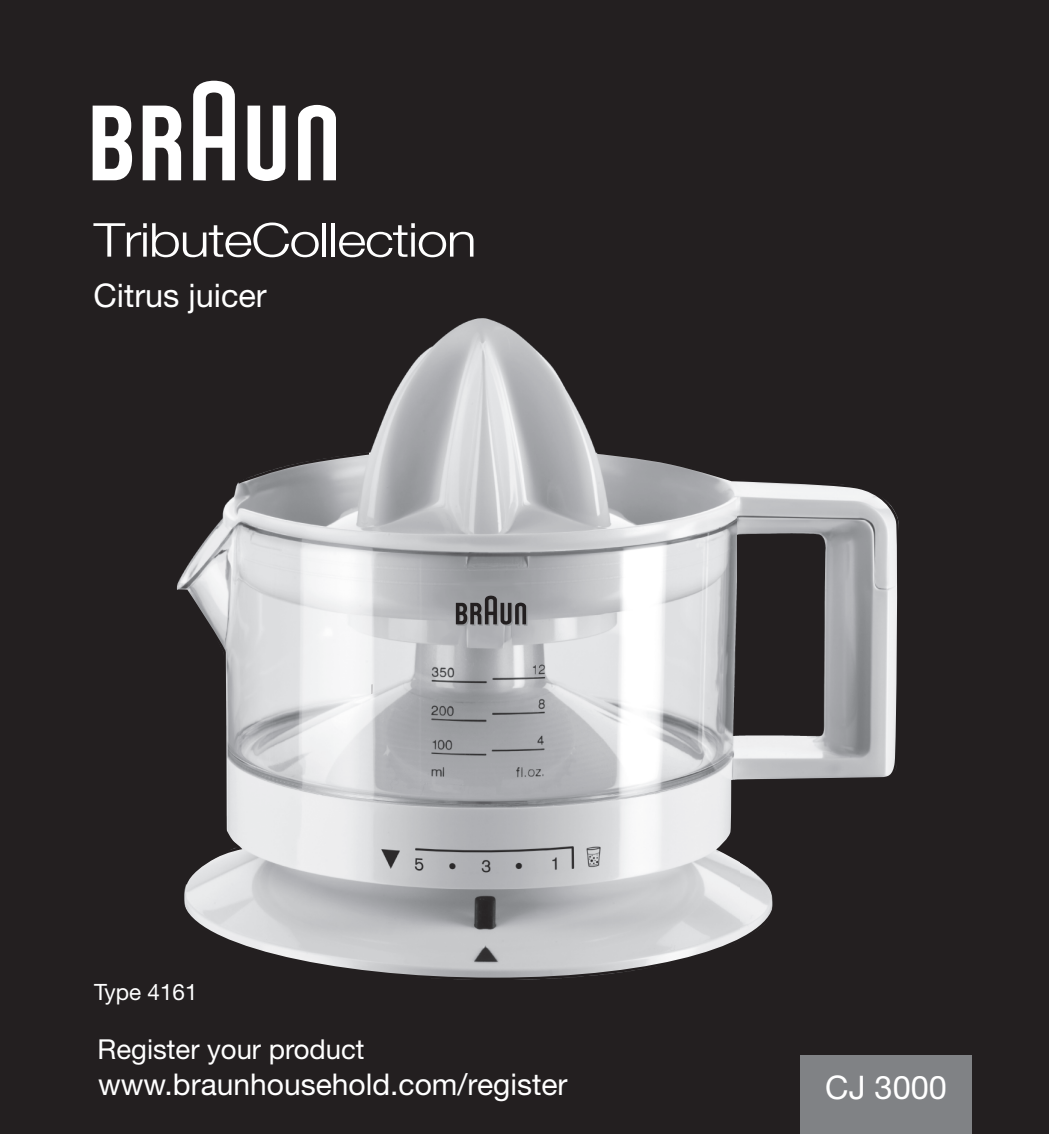
<style>
.page{position:relative;width:1049px;height:1134px;background:#231f20}
.page>*{position:absolute;margin:0;border:0;box-sizing:border-box;transform-origin:0 0}
.t1{font:300 46.75px "Helvetica Neue";letter-spacing:-.025em;color:#fff;scale:1.2 1}
.t2{font:32.5px "Helvetica Neue";color:#fff}
.t3{font:30px "Helvetica Neue";color:#fff}
.t4{font:27.5px "Helvetica Neue";color:#fff}
.t5{font:22.5px "Helvetica Neue";color:#fff}
</style>
<div class="page">
<div style="left:800px;top:1055px;width:172px;height:79px;background:#808285"></div>
<svg style="left:93px;top:106px;width:39px;height:74px"></svg>
<svg style="left:143px;top:106px;width:38px;height:74px"></svg>
<svg style="left:193px;top:81px;width:42px;height:99px"></svg>
<svg style="left:247px;top:106px;width:38px;height:75px"></svg>
<svg style="left:298px;top:105px;width:38px;height:75px"></svg>
<img style="left:177px;top:318px;width:418px;height:459px">
<svg style="left:456px;top:596px;width:71px;height:30px"></svg>
<svg style="left:184px;top:777px;width:589px;height:203px;background:#b0b1b3"></svg>
<svg style="left:236px;top:451px;width:135px;height:34px"></svg>
<svg style="left:595px;top:450px;width:304px;height:333px"></svg>
<svg style="left:176px;top:588px;width:66px;height:299px"></svg>
<p class="t1" style="left:94px;top:223px;width:321px">TributeCollection</p>
<p class="t2" style="left:93px;top:283px;width:175px">Citrus juicer</p>
<p class="t5" style="left:94px;top:984px;width:105px">Type 4161</p>
<p class="t4" style="left:98px;top:1039px;width:268px">Register your product</p>
<p class="t3" style="left:98px;top:1074px;width:471px">www.braunhousehold.com/register</p>
<p class="t2" style="left:825px;top:1076px;width:123px">CJ 3000</p>
</div>
